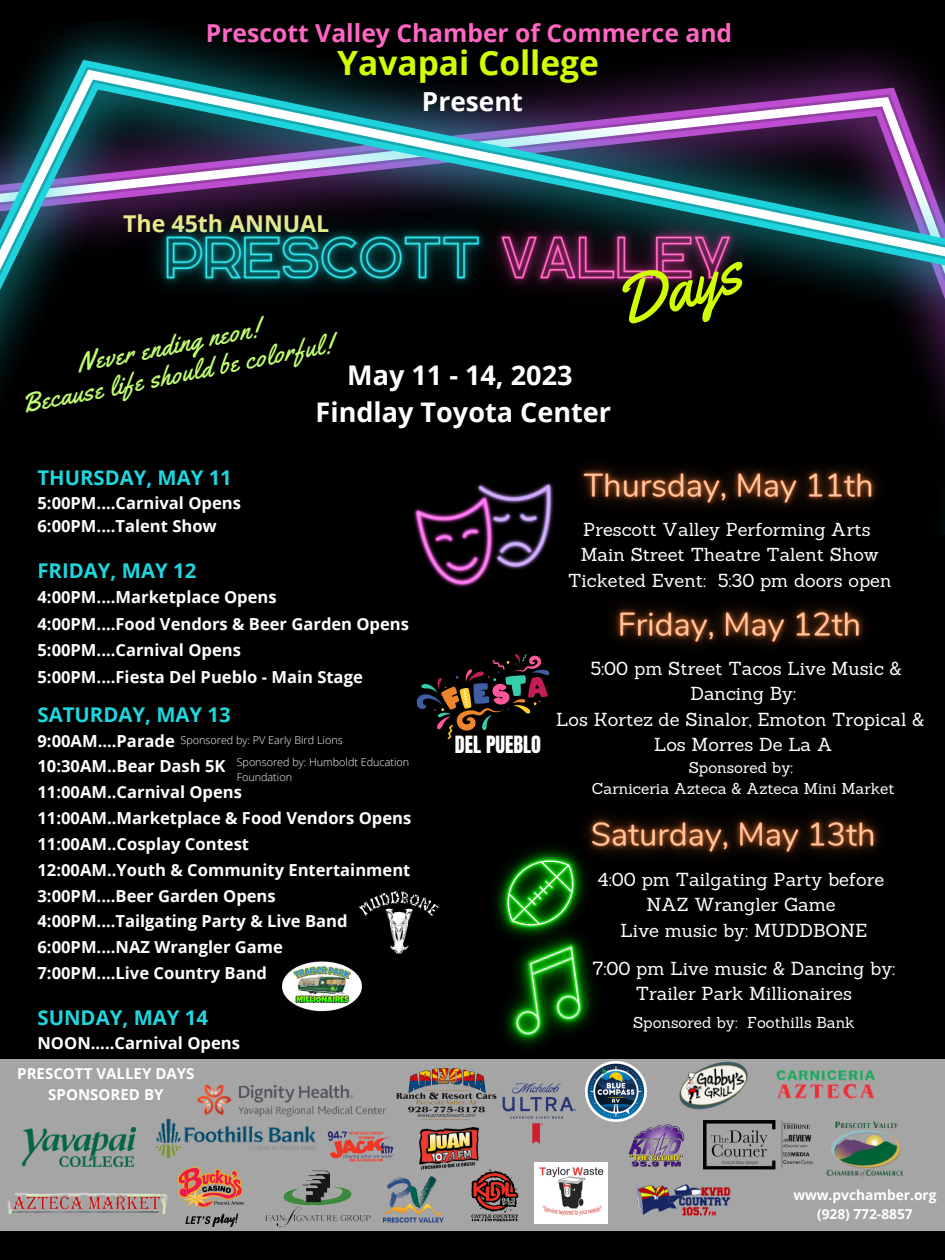
<style>
.page{position:relative;width:945px;height:1260px;background:#000}
.page>*{position:absolute;margin:0;border:0;box-sizing:border-box;transform-origin:0 0}
.t1{font:67.02px "Yellowtail";color:#cfff00}
.t2{font:700 33.43px "Open Sans";color:#cfff00}
.t3{font:700 27.12px "Open Sans";color:#fff}
.t4{font:26.6px "Yellowtail";color:#c1ff72}
.t5{font:700 26.25px "Open Sans";color:#fff}
.t6{font:700 24.68px "Open Sans";color:#ff66c4}
.t7{font:700 23.1px "Open Sans";color:#ede98b}
.t8{font:700 20.3px "Open Sans";color:#20d6de}
.t9{font:20.12px "Anton";color:#fff}
.t10{font:18.38px/25.6px "Sanchez";color:#fff;text-align:center}
.t11{font:700 16.62px "Open Sans";color:#fff}
.t12{font:15.4px "Sanchez";color:#fff}
.t13{font:700 15.05px/20.8px "Open Sans";color:#fff;text-align:center}
.t14{font:700 13.83px "Open Sans";color:#fff}
.t15{font:300 10.85px "Open Sans";color:#fff}
</style>
<div class="page">
<svg style="left:0;top:25px;width:945px;height:510px"></svg>
<svg style="left:416px;top:654px;width:134px;height:86px"></svg>
<div style="left:0;top:1059px;width:945px;height:172px;background:#a5a5a5"></div>
<img style="left:23px;top:1128px;width:112px;height:39px">
<img style="left:826px;top:1121px;width:78px;height:58px">
<img style="left:265px;top:1170px;width:106px;height:58px">
<img style="left:507px;top:1084px;width:68px;height:59px">
<img style="left:383px;top:1176px;width:61px;height:47px">
<img style="left:776px;top:1069px;width:99px;height:30px">
<img style="left:8px;top:1192px;width:160px;height:21px">
<img style="left:419px;top:1128px;width:59px;height:42px">
<img style="left:327px;top:1131px;width:67px;height:31px">
<img style="left:196px;top:1084px;width:191px;height:32px">
<img style="left:469px;top:1169px;width:50px;height:53px">
<img style="left:534px;top:1162px;width:74px;height:62px">
<img style="left:679px;top:1061px;width:69px;height:49px">
<img style="left:586px;top:1062px;width:60px;height:60px">
<img style="left:628px;top:1124px;width:57px;height:43px">
<img style="left:636px;top:1184px;width:95px;height:32px">
<img style="left:704px;top:1120px;width:109px;height:50px">
<img style="left:178px;top:1168px;width:65px;height:59px">
<img style="left:408px;top:468px;width:141px;height:120px">
<img style="left:155px;top:1118px;width:161px;height:41px">
<img style="left:396px;top:1068px;width:111px;height:52px">
<img style="left:494px;top:847px;width:92px;height:77px">
<img style="left:500px;top:924px;width:95px;height:123px">
<img style="left:359px;top:891px;width:81px;height:64px">
<img style="left:283px;top:961px;width:79px;height:51px">
<img style="left:112px;top:174px;width:333px;height:180px">
<img style="left:445px;top:174px;width:340px;height:180px">
<img style="left:549px;top:428px;width:369px;height:108px">
<img style="left:611px;top:605px;width:255px;height:41px">
<img style="left:556px;top:815px;width:325px;height:77px">
<p class="t6" style="left:206px;top:16px;width:528px">Prescott Valley Chamber of Commerce and</p>
<p class="t2" style="left:337px;top:39px;width:263px">Yavapai College</p>
<p class="t7" style="left:123px;top:208px;width:208px">The 45th ANNUAL</p>
<p class="t5" style="left:422px;top:83px;width:103px">Present</p>
<p class="t1" style="left:602px;top:265px;width:132px;rotate:-17deg">Days</p>
<p class="t4" style="left:74px;top:346px;width:187px;rotate:-11deg">Never ending neon!</p>
<p class="t4" style="left:19px;top:387px;width:318px;rotate:-11deg">Because life should be colorful!</p>
<p class="t3" style="left:347px;top:356px;width:227px">May 11 - 14, 2023</p>
<p class="t3" style="left:316px;top:393px;width:297px">Findlay Toyota Center</p>
<p class="t8" style="left:37px;top:464px;width:196px">THURSDAY, MAY 11</p>
<p class="t11" style="left:37px;top:491px;width:205px">5:00PM....Carnival Opens</p>
<p class="t11" style="left:37px;top:514px;width:181px">6:00PM....Talent Show</p>
<p class="t8" style="left:37px;top:556px;width:160px">FRIDAY, MAY 12</p>
<p class="t11" style="left:37px;top:585px;width:241px">4:00PM....Marketplace Opens</p>
<p class="t11" style="left:37px;top:612px;width:373px">4:00PM....Food Vendors &amp; Beer Garden Opens</p>
<p class="t11" style="left:37px;top:639px;width:205px">5:00PM....Carnival Opens</p>
<p class="t11" style="left:37px;top:665px;width:327px">5:00PM....Fiesta Del Pueblo - Main Stage</p>
<p class="t8" style="left:37px;top:700px;width:195px">SATURDAY, MAY 13</p>
<p class="t11" style="left:37px;top:729px;width:139px">9:00AM....Parade</p>
<p class="t11" style="left:37px;top:755px;width:190px">10:30AM..Bear Dash 5K</p>
<p class="t11" style="left:37px;top:780px;width:206px">11:00AM..Carnival Opens</p>
<p class="t11" style="left:37px;top:806px;width:375px">11:00AM..Marketplace &amp; Food Vendors Opens</p>
<p class="t11" style="left:37px;top:832px;width:213px">11:00AM..Cosplay Contest</p>
<p class="t11" style="left:37px;top:858px;width:374px">12:00AM..Youth &amp; Community Entertainment</p>
<p class="t11" style="left:37px;top:884px;width:240px">3:00PM....Beer Garden Opens</p>
<p class="t11" style="left:37px;top:910px;width:312px">4:00PM....Tailgating Party &amp; Live Band</p>
<p class="t11" style="left:37px;top:935px;width:247px">6:00PM....NAZ Wrangler Game</p>
<p class="t11" style="left:37px;top:961px;width:231px">7:00PM....Live Country Band</p>
<p class="t8" style="left:37px;top:1004px;width:172px">SUNDAY, MAY 14</p>
<p class="t11" style="left:37px;top:1031px;width:204px">NOON.....Carnival Opens</p>
<p class="t15" style="left:181px;top:733px;width:164px">Sponsored by: PV Early Bird Lions</p>
<p class="t15" style="left:237px;top:755px;width:174px">Sponsored by: Humboldt Education</p>
<p class="t15" style="left:237px;top:769px;width:57px">Foundation</p>
<p class="t13" style="left:17px;top:1063px;width:179px">PRESCOTT VALLEY DAYS<br>SPONSORED BY</p>
<p class="t10" style="left:583px;top:516px;width:289px">Prescott Valley Performing Arts</p>
<p class="t10" style="left:581px;top:542px;width:300px">Main Street Theatre Talent Show</p>
<p class="t10" style="left:568px;top:567px;width:325px">Ticketed Event: 5:30 pm doors open</p>
<p class="t9" style="left:455px;top:731px;width:87px">DEL PUEBLO</p>
<p class="t10" style="left:590px;top:655px;width:313px">5:00 pm Street Tacos Live Music &amp;<br>Dancing By:</p>
<p class="t10" style="left:556px;top:706px;width:370px">Los Kortez de Sinalor, Emoton Tropical &amp;</p>
<p class="t10" style="left:654px;top:732px;width:180px">Los Morres De La A</p>
<p class="t12" style="left:689px;top:758px;width:106px">Sponsored by:</p>
<p class="t12" style="left:592px;top:779px;width:304px">Carniceria Azteca &amp; Azteca Mini Market</p>
<p class="t10" style="left:598px;top:866px;width:288px">4:00 pm Tailgating Party before</p>
<p class="t10" style="left:646px;top:892px;width:191px">NAZ Wrangler Game</p>
<p class="t10" style="left:621px;top:917px;width:248px">Live music by: MUDDBONE</p>
<p class="t10" style="left:592px;top:955px;width:305px">7:00 pm Live music &amp; Dancing by:<br>Trailer Park Millionaires</p>
<p class="t12" style="left:633px;top:1013px;width:223px">Sponsored by: Foothills Bank</p>
<p class="t14" style="left:793px;top:1186px;width:145px">www.pvchamber.org</p>
<p class="t14" style="left:817px;top:1204px;width:97px">(928) 772-8857</p>
</div>
